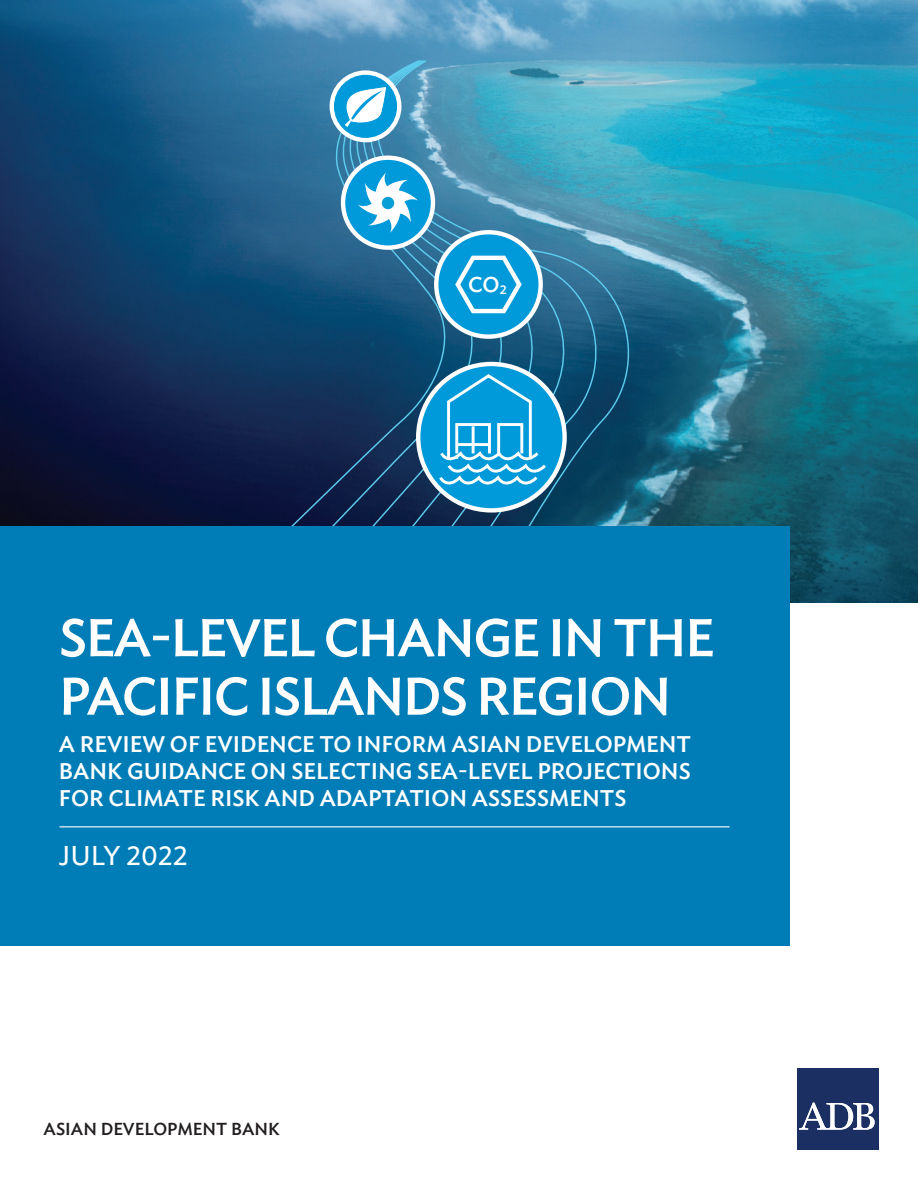
<style>
.page{position:relative;width:918px;height:1188px;background:#fff}
.page>*{position:absolute;margin:0;border:0;box-sizing:border-box;transform-origin:0 0}
.t1{font:500 52.5px/58.5px "Ideal Sans";letter-spacing:-.03em;color:#fff}
.t2{font:27px "Ideal Sans";color:#fff}
.t3{font:500 22.5px/27px "Ideal Sans";color:#fff;text-align:justify}
.t4{font:500 21.3px "Ideal Sans";color:#fff}
.t5{font:500 17.25px "Ideal Sans";color:#231f20}
</style>
<div class="page">
<img style="left:1px;top:0;width:917px;height:603px">
<svg style="left:619px;top:59px;width:36px;height:468px;background:#307f9b"></svg>
<svg style="left:583px;top:59px;width:36px;height:468px;background:#347b97"></svg>
<svg style="left:547px;top:59px;width:36px;height:468px;background:#347c9a"></svg>
<svg style="left:515px;top:59px;width:32px;height:468px;background:#408ca9"></svg>
<svg style="left:486px;top:59px;width:29px;height:468px;background:#3f8fad"></svg>
<svg style="left:457px;top:59px;width:29px;height:468px;background:#4287a7"></svg>
<svg style="left:98px;top:59px;width:359px;height:468px;background:#1a4870"></svg>
<svg style="left:418px;top:364px;width:147px;height:146px;background:#25a8df"></svg>
<div style="left:416px;top:362px;width:151px;height:151px;border:4px solid #fff;border-radius:50%"></div>
<svg style="left:438px;top:372px;width:111px;height:118px;background:#31acdf"></svg>
<svg style="left:436px;top:232px;width:105px;height:105px;background:#24a8df"></svg>
<div style="left:434px;top:230px;width:109px;height:109px;border:4px solid #fff;border-radius:50%"></div>
<svg style="left:453px;top:253px;width:71px;height:64px;background:#2dabe0"></svg>
<svg style="left:343px;top:158px;width:90px;height:90px;background:#28aadf"></svg>
<div style="left:341px;top:156px;width:94px;height:94px;border:4px solid #fff;border-radius:50%"></div>
<svg style="left:358px;top:172px;width:60px;height:61px"></svg>
<div style="left:382px;top:197px;width:12px;height:12px;background:#089fd6;border-radius:50%"></div>
<svg style="left:332px;top:73px;width:67px;height:67px"></svg>
<div style="left:330px;top:70px;width:71px;height:72px;border:4px solid #fff;border-radius:50%"></div>
<svg style="left:343px;top:86px;width:45px;height:43px"></svg>
<div style="left:797px;top:1069px;width:81px;height:81px;background:#1b2f62"></div>
<svg style="left:799px;top:1103px;width:76px;height:27px"></svg>
<div style="left:0;top:527px;width:789px;height:419px;background:#007cb6"></div>
<hr style="left:59px;top:826px;width:671px;height:1px;background:#fff">
<p class="t4" style="left:468px;top:268px;width:40px">CO<sub>2</sub></p>
<h1 class="t1" style="left:59px;top:605px;width:657px">SEA-LEVEL CHANGE IN THE<br>PACIFIC ISLANDS REGION</h1>
<p class="t3" style="left:59px;top:729px;width:634px">A REVIEW OF EVIDENCE TO INFORM ASIAN DEVELOPMENT BANK GUIDANCE ON SELECTING SEA-LEVEL PROJECTIONS FOR CLIMATE RISK AND ADAPTATION ASSESSMENTS</p>
<p class="t2" style="left:59px;top:836px;width:131px">JULY 2022</p>
<p class="t5" style="left:44px;top:1115px;width:238px">ASIAN DEVELOPMENT BANK</p>
</div>
